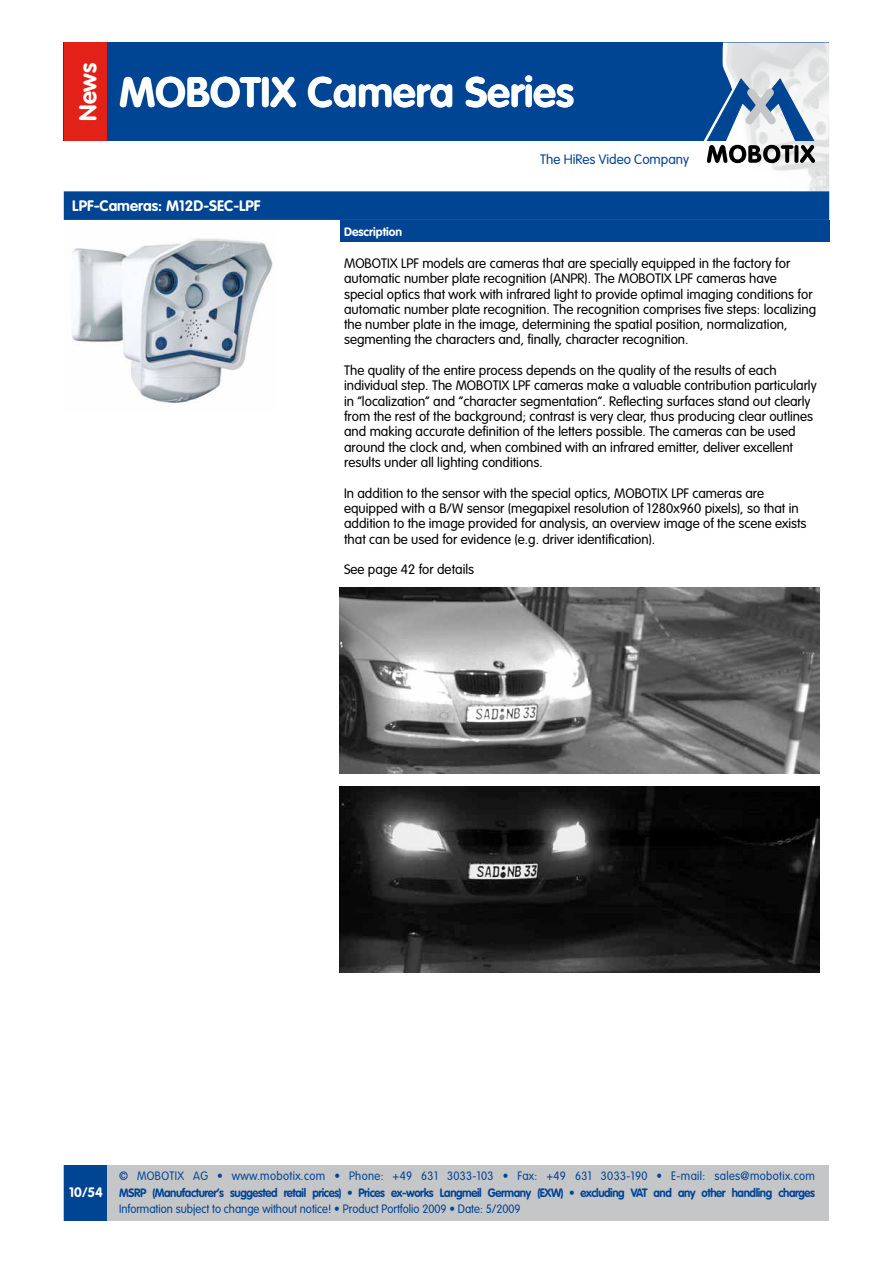
<style>
.page{position:relative;width:893px;height:1263px;background:#fff}
.page>*{position:absolute;margin:0;border:0;box-sizing:border-box;transform-origin:0 0}
.t1{font:700 42px "VAG Rounded Std";color:#fff}
.t2{font:700 24px "VAG Rounded Std";color:#fff}
.t3{font:700 15px "VAG Rounded Std";color:#fff}
.t4{font:300 13.5px/15.3px "VAG Rounded Std";color:#000}
.t5{font:300 13.5px "VAG Rounded Std";color:#004494}
.t6{font:700 13.5px "VAG Rounded Std";color:#fff}
.t7{font:300 12px/16.5px "VAG Rounded LT";color:#004494;text-align:justify;scale:.94 1}
.t8{font:700 12px "VAG Rounded Std";color:#fff}
.s1{font-weight:700}
</style>
<div class="page">
<div style="left:64px;top:43px;width:765px;height:98px;background:#004494"></div>
<img style="left:722px;top:43px;width:107px;height:148px">
<svg style="left:703px;top:78px;width:112px;height:85px"></svg>
<div style="left:64px;top:43px;width:43px;height:98px;background:#e22219"></div>
<div style="left:64px;top:1165px;width:765px;height:55px;background:#c5c6c8"></div>
<div style="left:64px;top:1165px;width:43px;height:55px;background:#004494"></div>
<div style="left:64px;top:191px;width:765px;height:29px;background:#004494"></div>
<div style="left:340px;top:220px;width:489px;height:22px;background:#004494"></div>
<hr style="left:68px;top:216px;width:272px;height:1px;background:#004494">
<img style="left:340px;top:587px;width:480px;height:186px">
<img style="left:340px;top:786px;width:480px;height:186px">
<img style="left:72px;top:238px;width:201px;height:166px">
<h2 class="t2" style="left:74px;top:121px;width:60px;rotate:-90deg">News</h2>
<h1 class="t1" style="left:119px;top:68px;width:456px">MOBOTIX Camera Series</h1>
<p class="t5" style="left:540px;top:151px;width:151px">The HiRes Video Company</p>
<p class="t3" style="left:72px;top:197px;width:190px">LPF-Cameras: M12D-SEC-LPF</p>
<p class="t8" style="left:344px;top:224px;width:60px">Description</p>
<p class="t4" style="left:344px;top:256px;width:474px">MOBOTIX LPF models are cameras that are specially equipped in the factory for automatic number plate recognition (ANPR). The MOBOTIX LPF cameras have special optics that work with infrared light to provide optimal imaging conditions for automatic number plate recognition. The recognition comprises five steps: localizing the number plate in the image, determining the spatial position, normalization, segmenting the characters and, finally, character recognition.</p>
<p class="t4" style="left:344px;top:363px;width:474px">The quality of the entire process depends on the quality of the results of each individual step. The MOBOTIX LPF cameras make a valuable contribution particularly in “localization” and “character segmentation”. Reflecting surfaces stand out clearly from the rest of the background; contrast is very clear, thus producing clear outlines and making accurate definition of the letters possible. The cameras can be used around the clock and, when combined with an infrared emitter, deliver excellent results under all lighting conditions.</p>
<p class="t4" style="left:344px;top:486px;width:464px">In addition to the sensor with the special optics, MOBOTIX LPF cameras are equipped with a B/W sensor (megapixel resolution of 1280x960 pixels), so that in addition to the image provided for analysis, an overview image of the scene exists that can be used for evidence (e.g. driver identification).</p>
<p class="t4" style="left:344px;top:562px;width:132px">See page 42 for details</p>
<p class="t6" style="left:69px;top:1185px;width:35px">10/54</p>
<p class="t7" style="left:119px;top:1168px;width:742px">© MOBOTIX AG • www.mobotix.com • Phone: +49 631 3033-103 • Fax: +49 631 3033-190 • E-mail: sales@mobotix.com <span class="s1">MSRP (Manufacturer‘s suggested retail prices)</span> • <span class="s1">Prices ex-works Langmeil Germany (EXW)</span> • <span class="s1">excluding VAT and any other handling charges </span>Information subject to change without notice! • Product Portfolio 2009 • Date: 5/2009</p>
</div>
